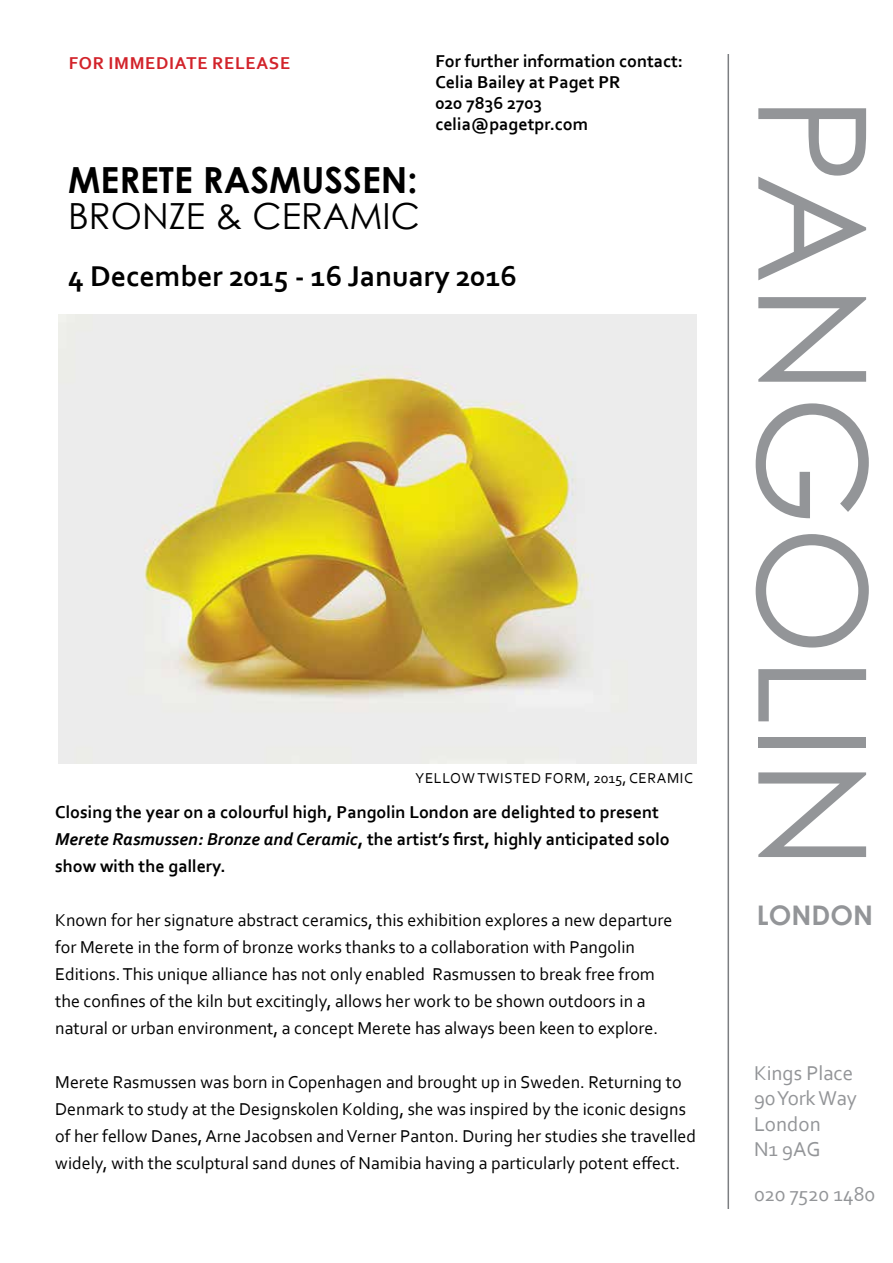
<style>
.page{position:relative;width:893px;height:1263px;background:#fff}
.page>*{position:absolute;margin:0;border:0;box-sizing:border-box;transform-origin:0 0}
.t1{font:150px "Century Gothic";color:#939598}
.t2{font:700 36px "Century Gothic";color:#000}
.t3{font:36px "Century Gothic";color:#000}
.t4{font:700 30px "Corbel";color:#000}
.t5{font:700 27px "Century Gothic";color:#939598}
.t6{font:21px/25.2px "Corbel";color:#939598}
.t7{font:18px/27px "Corbel";color:#000}
.t8{font:700 18px/21px "Corbel";color:#000}
.t9{font:700 18px "Corbel";letter-spacing:.04em;color:#d2232a}
.t10{font:15px "Corbel";letter-spacing:.04em;color:#000}
.s1{font-style:italic}
</style>
<div class="page">
<hr style="left:727px;top:54px;width:2px;height:1155px;background:#7c7e81">
<img style="left:59px;top:315px;width:637px;height:449px">
<p class="t9" style="left:69px;top:52px;width:223px">FOR IMMEDIATE RELEASE</p>
<h2 class="t2" style="left:68px;top:158px;width:351px">MERETE RASMUSSEN:</h2>
<h2 class="t3" style="left:68px;top:194px;width:353px">BRONZE &amp; CERAMIC</h2>
<p class="t8" style="left:435px;top:50px;width:249px">For further information contact:<br>Celia Bailey at Paget PR<br>020 7836 2703 celia@pagetpr.com</p>
<h3 class="t4" style="left:68px;top:257px;width:450px">4 December 2015 - 16 January 2016</h3>
<p class="t10" style="left:416px;top:769px;width:279px">YELLOW TWISTED FORM, 2015, CERAMIC</p>
<p class="t8" style="left:55px;top:798px;width:616px;line-height:27px">Closing the year on a colourful high, Pangolin London are delighted to present<br><span class="s1">Merete Rasmussen: Bronze and Ceramic</span>, the artist’s first, highly anticipated solo show with the gallery.</p>
<p class="t7" style="left:55px;top:906px;width:619px">Known for her signature abstract ceramics, this exhibition explores a new departure for Merete in the form of bronze works thanks to a collaboration with Pangolin Editions. This unique alliance has not only enabled Rasmussen to break free from the confines of the kiln but excitingly, allows her work to be shown outdoors in a natural or urban environment, a concept Merete has always been keen to explore.</p>
<p class="t7" style="left:55px;top:1068px;width:642px">Merete Rasmussen was born in Copenhagen and brought up in Sweden. Returning to Denmark to study at the Designskolen Kolding, she was inspired by the iconic designs of her fellow Danes, Arne Jacobsen and Verner Panton. During her studies she travelled widely, with the sculptural sand dunes of Namibia having a particularly potent effect.</p>
<h1 class="t1" style="left:904px;top:95px;width:776px;rotate:90deg">PANGOLIN</h1>
<h3 class="t5" style="left:757px;top:898px;width:118px">LONDON</h3>
<p class="t6" style="left:754px;top:1060px;width:104px">Kings Place<br>90 York Way<br>London<br>N1 9AG</p>
<p class="t6" style="left:754px;top:1181px;width:123px">020 7520 1480</p>
</div>
